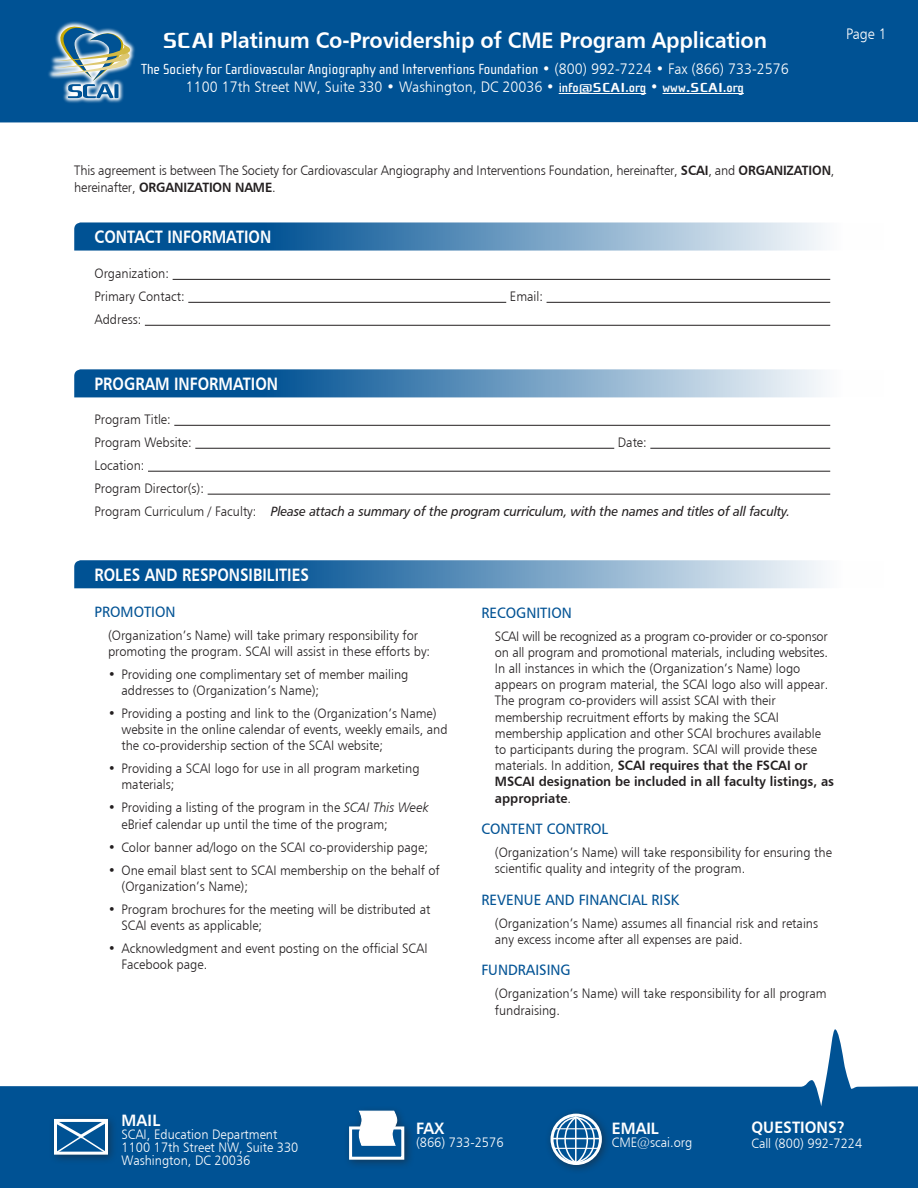
<style>
.page{position:relative;width:918px;height:1188px;background:#005294}
.page>*{position:absolute;margin:0;border:0;box-sizing:border-box;transform-origin:0 0}
.t1{font:22.5px "Humanist 777 BT Bold B";letter-spacing:-.01em;color:#fff;scale:.95 1}
.t2{font:18px "Humanist 777 BT Bold B";color:#fff;scale:.85 1}
.t3{font:16.5px "Humanist 777 BT Bold B";color:#fff;scale:.95 1}
.t4{font:15px "Cholla Sans";color:#fff}
.t5{font:15px "Humanist 777 BT Light B";color:#fff;scale:.95 1}
.t6{font:15px "Humanist 777 BT Roman B";color:#005294;scale:.95 1}
.t7{font:13.5px/16.2px "Humanist 777 BT Light B";color:#231f20;scale:.95 1}
.t8{font:13.5px/12.8px "Humanist 777 BT Light B";color:#fff;scale:.95 1}
.t9{font:13.5px "Humanist 777 BT Italic B";letter-spacing:-.01em;color:#231f20;scale:.95 1}
.s1{font-family:"Cholla Sans";font-weight:700}
.s2{font-family:"Humanist 777 BT Light B"}
.s3{font-family:"Cholla Sans";font-weight:700;font-size:13.5px}
.s4{font-family:"Humanist 777 BT Bold B"}
.s5{font-family:"Humanist 777 BT Light Italic B"}
</style>
<div class="page">
<div style="left:48px;top:1113px;width:70px;height:52px;background:#231f20;opacity:.5"></div>
<svg style="left:51px;top:1117px;width:58px;height:38px"></svg>
<div style="left:343px;top:1120px;width:72px;height:50px;background:#231f20;opacity:.5"></div>
<div style="left:349px;top:1126px;width:55px;height:34px;background:#005294;border:3px solid #fff"></div>
<div style="left:357px;top:1110px;width:40px;height:38px;background:#fff;opacity:.75"></div>
<div style="left:545px;top:1108px;width:67px;height:67px;background:#231f20;opacity:.5"></div>
<div style="left:551px;top:1114px;width:51px;height:51px;border:3px solid #fff;border-radius:50%"></div>
<hr style="left:552px;top:1138px;width:47px;height:1px;background:#fff">
<hr style="left:553px;top:1148px;width:45px;height:1px;background:#fff">
<hr style="left:553px;top:1128px;width:45px;height:1px;background:#fff">
<svg style="left:555px;top:1116px;width:41px;height:48px"></svg>
<div style="left:0;top:122px;width:918px;height:984px;background:#fff"></div>
<svg style="left:559px;top:93px;width:20px;height:1px"></svg>
<hr style="left:579px;top:93px;width:67px;height:1px;background:#fff">
<hr style="left:663px;top:93px;width:81px;height:1px;background:#fff">
<svg style="left:48px;top:21px;width:87px;height:82px"></svg>
<svg style="left:53px;top:27px;width:77px;height:71px"></svg>
<hr style="left:173px;top:279px;width:657px;height:1px;background:#231f20">
<hr style="left:188px;top:302px;width:318px;height:1px;background:#231f20">
<hr style="left:547px;top:302px;width:283px;height:1px;background:#231f20">
<hr style="left:145px;top:325px;width:685px;height:1px;background:#231f20">
<svg style="left:74px;top:222px;width:810px;height:29px"></svg>
<svg style="left:74px;top:369px;width:810px;height:28px"></svg>
<hr style="left:174px;top:425px;width:656px;height:1px;background:#231f20">
<hr style="left:195px;top:448px;width:419px;height:1px;background:#231f20">
<hr style="left:650px;top:448px;width:180px;height:1px;background:#231f20">
<hr style="left:148px;top:471px;width:682px;height:1px;background:#231f20">
<hr style="left:208px;top:494px;width:622px;height:1px;background:#231f20">
<svg style="left:70px;top:538px;width:814px;height:142px;background:#e1eaf2"></svg>
<p class="t1" style="left:163px;top:26px;width:637px"><span class="s1">SCAI</span> Platinum Co-Providership of CME Program Application</p>
<p class="t4" style="left:141px;top:60px;width:649px">The Society for Cardiovascular Angiography and Interventions Foundation <span class="s2">• (800) 992-7224 • Fax (866) 733-2576</span></p>
<p class="t5" style="left:186px;top:77px;width:589px">1100 17th Street NW, Suite 330 • Washington, DC 20036 • <span class="s3">info@SCAI.org</span> • <span class="s3">www.SCAI.org</span></p>
<p class="t5" style="left:846px;top:24px;width:44px">Page 1</p>
<p class="t7" style="left:74px;top:162px;width:802px">This agreement is between The Society for Cardiovascular Angiography and Interventions Foundation, hereinafter, <span class="s4">SCAI</span>, and <span class="s4">ORGANIZATION</span>, hereinafter, <span class="s4">ORGANIZATION NAME</span>.</p>
<h2 class="t2" style="left:94px;top:225px;width:210px">CONTACT INFORMATION</h2>
<p class="t7" style="left:94px;top:265px;width:80px">Organization:</p>
<p class="t7" style="left:94px;top:288px;width:96px">Primary Contact:</p>
<p class="t7" style="left:510px;top:288px;width:36px">Email:</p>
<p class="t7" style="left:94px;top:311px;width:51px">Address:</p>
<h2 class="t2" style="left:94px;top:372px;width:218px">PROGRAM INFORMATION</h2>
<p class="t7" style="left:94px;top:411px;width:82px">Program Title:</p>
<p class="t7" style="left:94px;top:434px;width:104px">Program Website:</p>
<p class="t7" style="left:618px;top:434px;width:32px">Date:</p>
<p class="t7" style="left:94px;top:457px;width:54px">Location:</p>
<p class="t7" style="left:94px;top:480px;width:117px">Program Director(s):</p>
<p class="t9" style="left:94px;top:503px;width:734px"><span class="s2">Program Curriculum / Faculty:</span> Please attach a summary of the program curriculum, with the names and titles of all faculty.</p>
<h2 class="t2" style="left:94px;top:563px;width:254px">ROLES AND RESPONSIBILITIES</h2>
<p class="t6" style="left:94px;top:602px;width:87px">PROMOTION</p>
<p class="t7" style="left:108px;top:627px;width:341px">(Organization’s Name) will take primary responsibility for promoting the program. SCAI will assist in these efforts by:</p>
<p class="t7" style="left:122px;top:666px;width:304px;text-indent:-14px">• Providing one complimentary set of member mailing addresses to (Organization’s Name);</p>
<p class="t7" style="left:122px;top:705px;width:345px;text-indent:-14px">• Providing a posting and link to the (Organization’s Name) website in the online calendar of events, weekly emails, and the co-providership section of the SCAI website;</p>
<p class="t7" style="left:122px;top:760px;width:315px;text-indent:-14px">• Providing a SCAI logo for use in all program marketing materials;</p>
<p class="t7" style="left:122px;top:799px;width:325px;text-indent:-14px">• Providing a listing of the program in the <span class="s5">SCAI This Week </span>eBrief calendar up until the time of the program;</p>
<p class="t7" style="left:108px;top:839px;width:338px">• Color banner ad/logo on the SCAI co-providership page;</p>
<p class="t7" style="left:122px;top:862px;width:336px;text-indent:-14px">• One email blast sent to SCAI membership on the behalf of (Organization’s Name);</p>
<p class="t7" style="left:122px;top:901px;width:327px;text-indent:-14px">• Program brochures for the meeting will be distributed at<br>SCAI events as applicable;</p>
<p class="t7" style="left:122px;top:940px;width:324px;text-indent:-14px">• Acknowledgment and event posting on the official SCAI<br>Facebook page.</p>
<p class="t6" style="left:481px;top:603px;width:97px">RECOGNITION</p>
<p class="t7" style="left:495px;top:628px;width:359px">SCAI will be recognized as a program co-provider or co-sponsor on all program and promotional materials, including websites.<br>In all instances in which the (Organization’s Name) logo appears on program material, the SCAI logo also will appear.<br>The program co-providers will assist SCAI with their membership recruitment efforts by making the SCAI membership application and other SCAI brochures available to participants during the program. SCAI will provide these materials. In addition, <span class="s4">SCAI requires that the FSCAI or MSCAI designation be included in all faculty listings, as appropriate</span>.</p>
<p class="t6" style="left:481px;top:820px;width:135px">CONTENT CONTROL</p>
<p class="t7" style="left:495px;top:844px;width:356px">(Organization’s Name) will take responsibility for ensuring the scientific quality and integrity of the program.</p>
<p class="t6" style="left:481px;top:890px;width:210px">REVENUE AND FINANCIAL RISK</p>
<p class="t7" style="left:495px;top:915px;width:342px">(Organization’s Name) assumes all financial risk and retains any excess income after all expenses are paid.</p>
<p class="t6" style="left:481px;top:961px;width:96px">FUNDRAISING</p>
<p class="t7" style="left:495px;top:985px;width:351px">(Organization’s Name) will take responsibility for all program fundraising.</p>
<p class="t3" style="left:122px;top:1110px;width:42px">MAIL</p>
<p class="t8" style="left:122px;top:1128px;width:188px">SCAI, Education Department<br>1100 17th Street NW, Suite 330<br>Washington, DC 20036</p>
<p class="t3" style="left:416px;top:1118px;width:31px">FAX</p>
<p class="t8" style="left:416px;top:1136px;width:94px">(866) 733-2576</p>
<p class="t3" style="left:612px;top:1118px;width:51px">EMAIL</p>
<p class="t8" style="left:612px;top:1136px;width:86px">CME@scai.org</p>
<p class="t3" style="left:752px;top:1117px;width:100px">QUESTIONS?</p>
<p class="t8" style="left:752px;top:1137px;width:118px">Call (800) 992-7224</p>
</div>
